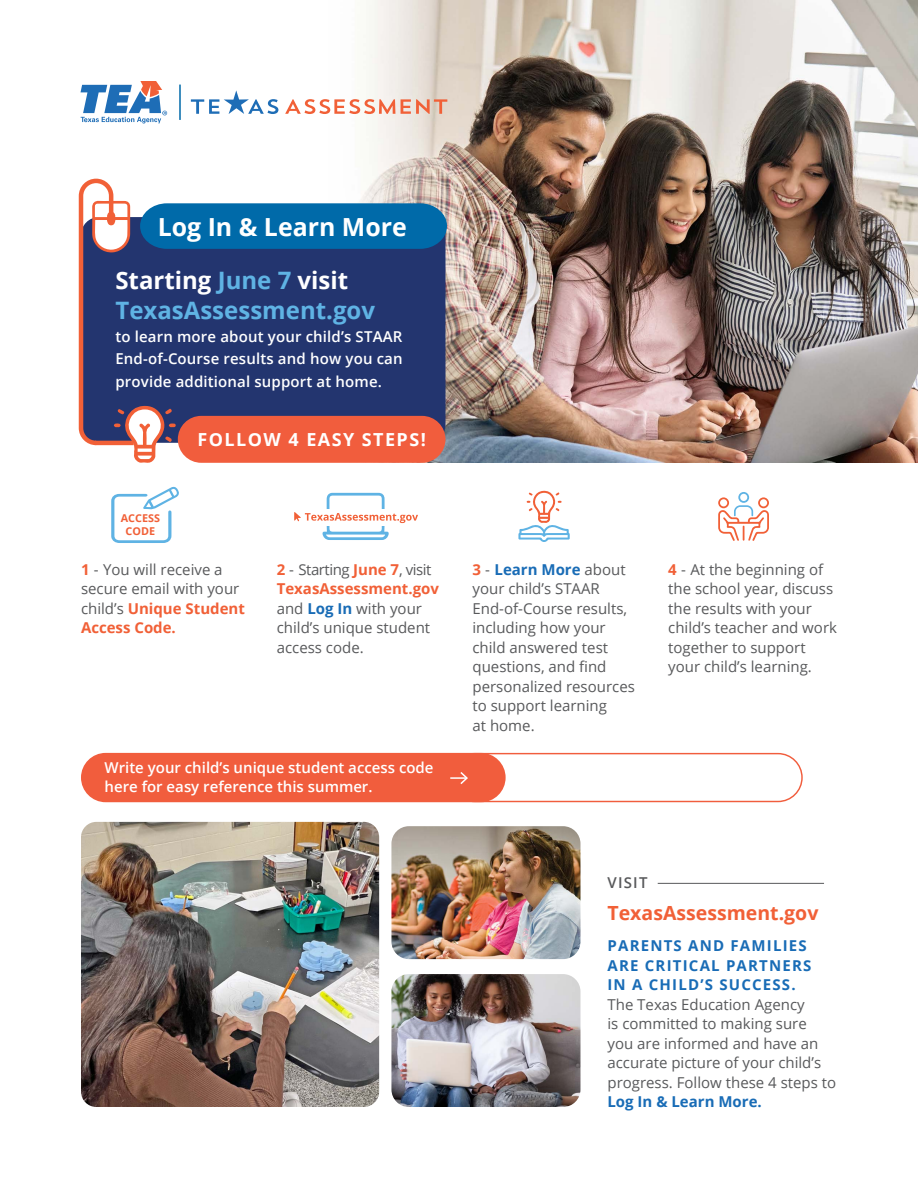
<style>
.page{position:relative;width:918px;height:1188px;background:#fff}
.page>*{position:absolute;margin:0;border:0;box-sizing:border-box;transform-origin:0 0}
.t1{font:700 24.9px "Open Sans";color:#fff}
.t2{font:700 24px "Open Sans";color:#5fb3e4}
.t3{font:700 24px "Open Sans";color:#fff}
.t4{font:700 19.5px "Open Sans";color:#f16037}
.t5{font:700 18px "Open Sans";letter-spacing:.08em;color:#fff}
.t6{font:15px/19.5px "Open Sans";color:#58595b}
.t7{font:600 15px/22.5px "Open Sans";color:#fff;text-align:justify}
.t8{font:600 15px "Open Sans";letter-spacing:.08em;color:#58595b}
.t9{font:700 10.8px/12.9px "Open Sans";color:#f16037;text-align:center}
.s1{color:#5fb3e4}
.s2{font-weight:700;color:#f16037}
.s3{font-weight:700;color:#196cb6}
</style>
<div class="page">
<img style="left:80px;top:0;width:838px;height:462px">
<svg style="left:81px;top:81px;width:86px;height:42px"></svg>
<svg style="left:191px;top:90px;width:87px;height:24px"></svg>
<svg style="left:285px;top:99px;width:110px;height:15px"></svg>
<svg style="left:401px;top:99px;width:46px;height:15px"></svg>
<hr style="left:658px;top:883px;width:166px;height:1px;background:#58595b">
<hr style="left:179px;top:85px;width:2px;height:35px;background:#006aa9">
<svg style="left:294px;top:493px;width:124px;height:47px"></svg>
<div style="left:81px;top:753px;width:425px;height:49px;background:#f15d3d;border-radius:25px"></div>
<div style="left:450px;top:753px;width:353px;height:49px;border:1px solid #f15d3d;border-radius:24px"></div>
<svg style="left:78px;top:176px;width:369px;height:287px;background:#595c81"></svg>
<svg style="left:111px;top:486px;width:68px;height:57px"></svg>
<svg style="left:518px;top:490px;width:52px;height:52px"></svg>
<svg style="left:718px;top:492px;width:51px;height:49px"></svg>
<svg style="left:450px;top:772px;width:18px;height:12px"></svg>
<img style="left:81px;top:822px;width:298px;height:285px">
<img style="left:391px;top:826px;width:189px;height:133px">
<img style="left:391px;top:974px;width:189px;height:133px">
<p class="t1" style="left:158px;top:209px;width:251px">Log In &amp; Learn More</p>
<p class="t3" style="left:115px;top:263px;width:234px">Starting <span class="s1">June 7</span> visit</p>
<p class="t2" style="left:115px;top:293px;width:261px">TexasAssessment.gov</p>
<p class="t7" style="left:115px;top:325px;width:289px">to learn more about your child’s STAAR End-of-Course results and how you can provide additional support at home.</p>
<p class="t5" style="left:197px;top:427px;width:230px">FOLLOW 4 EASY STEPS!</p>
<p class="t9" style="left:121px;top:511px;width:41px">ACCESS<br>CODE</p>
<p class="t6" style="left:81px;top:559px;width:165px"><span class="s2">1</span> - You will receive a secure email with your child’s <span class="s2">Unique Student<br>Access Code.</span></p>
<p class="t6" style="left:277px;top:559px;width:164px"><span class="s2">2</span> - Starting <span class="s2">June 7</span>, visit<br><span class="s2">TexasAssessment.gov </span>and <span class="s3">Log In</span> with your child’s unique student access code.</p>
<p class="t6" style="left:472px;top:559px;width:164px"><span class="s2">3</span> - <span class="s3">Learn More</span> about your child’s STAAR<br>End-of-Course results, including how your child answered test questions, and find personalized resources to support learning<br>at home.</p>
<p class="t6" style="left:668px;top:559px;width:170px"><span class="s2">4</span> - At the beginning of the school year, discuss the results with your child’s teacher and work together to support your child’s learning.</p>
<p class="t7" style="left:105px;top:757px;width:331px;line-height:19.5px">Write your child’s unique student access code here for easy reference this summer.</p>
<p class="t8" style="left:608px;top:873px;width:42px">VISIT</p>
<p class="t4" style="left:608px;top:899px;width:212px">TexasAssessment.gov</p>
<p class="t6" style="left:608px;top:935px;width:230px"><span class="s3">PARENTS AND FAMILIES<br>ARE CRITICAL PARTNERS<br>IN A CHILD’S SUCCESS.<br></span>The Texas Education Agency<br>is committed to making sure you are informed and have an accurate picture of your child’s progress. Follow these 4 steps to<br><span class="s3">Log In &amp; Learn More.</span></p>
</div>
